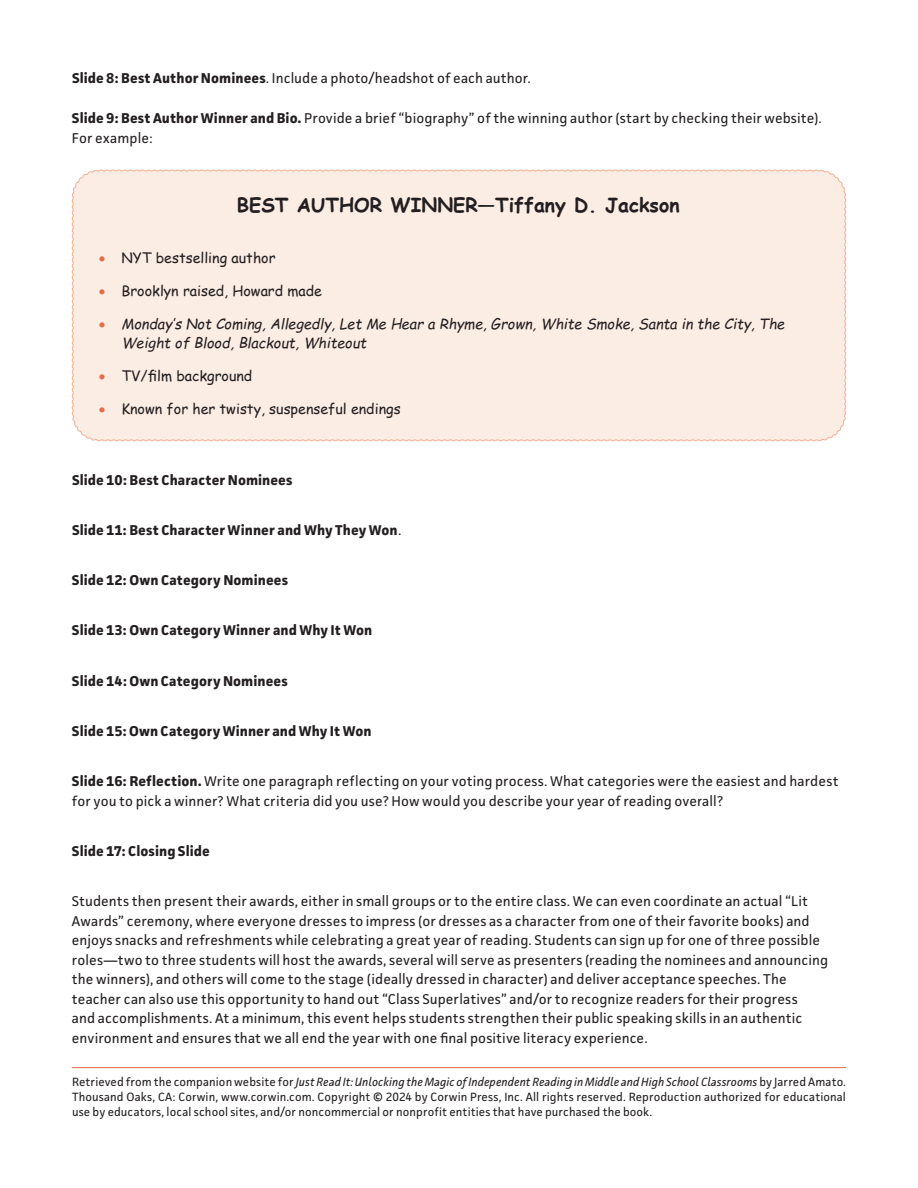
<style>
.page{position:relative;width:918px;height:1188px;background:#fff}
.page>*{position:absolute;margin:0;border:0;box-sizing:border-box;transform-origin:0 0}
.t1{font:700 19.5px "Comic Sans MS";color:#231f20}
.t2{font:14.25px/19.5px "Facit";letter-spacing:.005em;color:#231f20}
.t3{font:700 14.25px "Facit";letter-spacing:.005em;color:#231f20}
.t4{font:italic 14.25px/19.5px "Comic Sans MS";color:#231f20}
.t5{font:14.25px "Comic Sans MS";color:#231f20}
.t6{font:12px/15px "Facit";letter-spacing:.01em;color:#231f20;text-align:justify}
.s1{font-weight:700}
.s2{color:#e96847}
.s3{font-weight:400}
.s4{font-style:italic}
</style>
<div class="page">
<div style="left:71px;top:169px;width:776px;height:273px;background:#fcede4"></div>
<hr style="left:72px;top:1067px;width:774px;height:1px;background:#e96847">
<p class="t2" style="left:72px;top:68px;width:460px"><span class="s1">Slide 8: Best Author Nominees</span>. Include a photo/headshot of each author.</p>
<p class="t2" style="left:72px;top:108px;width:751px"><span class="s1">Slide 9: Best Author Winner and Bio.</span> Provide a brief “biography” of the winning author (start by checking their website).<br>For example:</p>
<h1 class="t1" style="left:237px;top:191px;width:444px">BEST AUTHOR WINNER—Tiffany D. Jackson</h1>
<p class="t5" style="left:99px;top:247px;width:178px"><span class="s2">•</span> NYT bestselling author</p>
<p class="t5" style="left:99px;top:280px;width:224px"><span class="s2">•</span> Brooklyn raised, Howard made</p>
<p class="t4" style="left:122px;top:313px;width:665px;text-indent:-23px"><span class="s2">•</span> Monday’s Not Coming, Allegedly, Let Me Hear a Rhyme, Grown, White Smoke, Santa in the City, The<br>Weight of Blood, Blackout, Whiteout</p>
<p class="t5" style="left:99px;top:365px;width:155px"><span class="s2">•</span> TV/film background</p>
<p class="t5" style="left:99px;top:398px;width:303px"><span class="s2">•</span> Known for her twisty, suspenseful endings</p>
<p class="t3" style="left:72px;top:471px;width:222px">Slide 10: Best Character Nominees</p>
<p class="t3" style="left:72px;top:521px;width:331px">Slide 11: Best Character Winner and Why They Won<span class="s3">.</span></p>
<p class="t3" style="left:72px;top:571px;width:218px">Slide 12: Own Category Nominees</p>
<p class="t3" style="left:72px;top:622px;width:302px">Slide 13: Own Category Winner and Why It Won</p>
<p class="t3" style="left:72px;top:672px;width:217px">Slide 14: Own Category Nominees</p>
<p class="t3" style="left:72px;top:722px;width:301px">Slide 15: Own Category Winner and Why It Won</p>
<p class="t2" style="left:72px;top:771px;width:768px"><span class="s1">Slide 16: Reflection.</span> Write one paragraph reflecting on your voting process. What categories were the easiest and hardest for you to pick a winner? What criteria did you use? How would you describe your year of reading overall?</p>
<p class="t3" style="left:72px;top:842px;width:139px">Slide 17: Closing Slide</p>
<p class="t2" style="left:72px;top:891px;width:758px">Students then present their awards, either in small groups or to the entire class. We can even coordinate an actual “Lit Awards” ceremony, where everyone dresses to impress (or dresses as a character from one of their favorite books) and enjoys snacks and refreshments while celebrating a great year of reading. Students can sign up for one of three possible roles—two to three students will host the awards, several will serve as presenters (reading the nominees and announcing the winners), and others will come to the stage (ideally dressed in character) and deliver acceptance speeches. The teacher can also use this opportunity to hand out “Class Superlatives” and/or to recognize readers for their progress<br>and accomplishments. At a minimum, this event helps students strengthen their public speaking skills in an authentic environment and ensures that we all end the year with one final positive literacy experience.</p>
<p class="t6" style="left:72px;top:1074px;width:776px">Retrieved from the companion website for <span class="s4">Just Read It: Unlocking the Magic of Independent Reading in Middle and High School Classrooms</span> by Jarred Amato.<br>Thousand Oaks, CA: Corwin, www.corwin.com. Copyright © 2024 by Corwin Press, Inc. All rights reserved. Reproduction authorized for educational use by educators, local school sites, and/or noncommercial or nonprofit entities that have purchased the book.</p>
</div>
